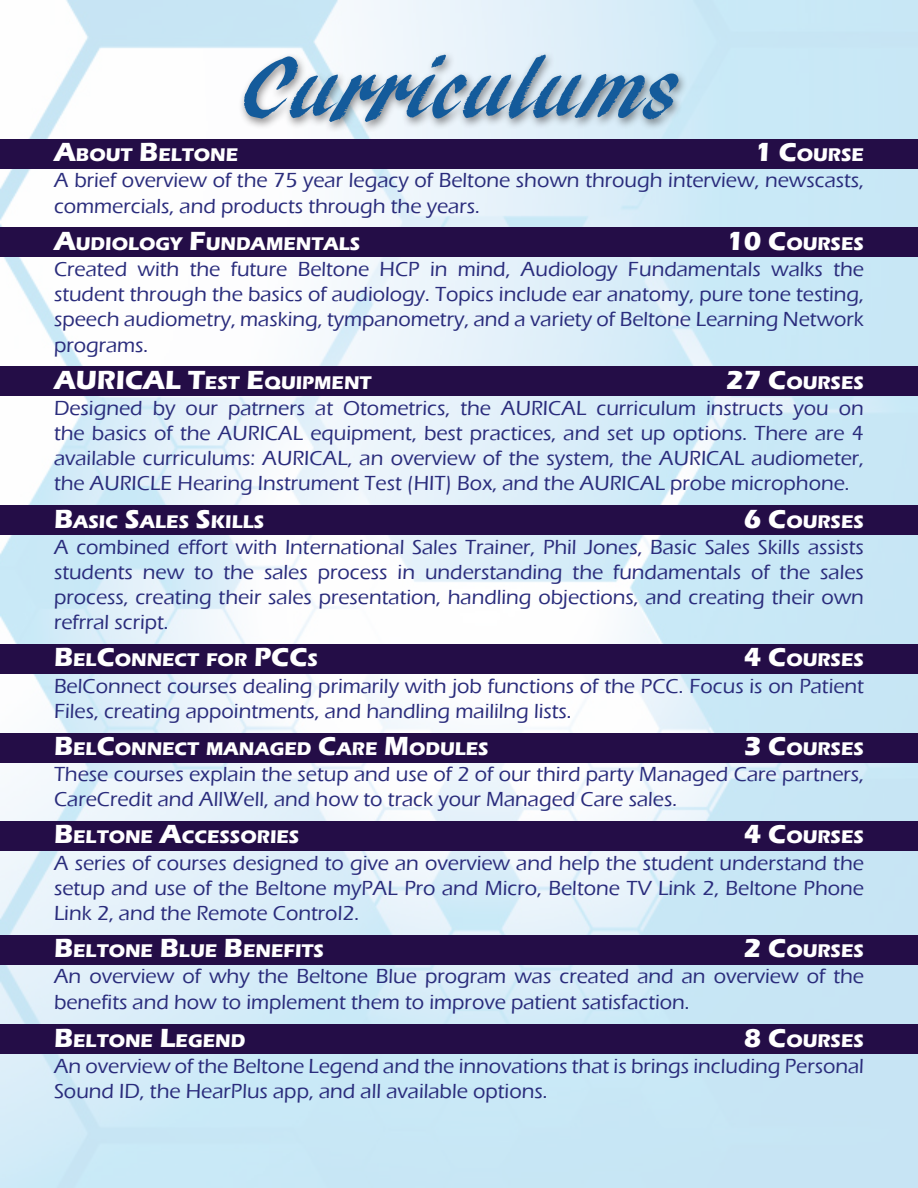
<style>
.page{position:relative;width:918px;height:1188px;background:#fff}
.page>*{position:absolute;margin:0;border:0;box-sizing:border-box;transform-origin:0 0}
.t1{font:90px "ARBLANCA";color:#145b9b}
.t2{font:500 21px/25.2px "Eras ITC";color:#2a2c7c}
.t3{font:700 18.9px "Eras ITC";color:#fff}
.s1{font-size:27px}
</style>
<div class="page">
<img style="left:0;top:0;width:918px;height:1188px">
<div style="left:238px;top:50px;width:451px;height:83px;background:#231f20;opacity:.51"></div>
<div style="left:0;top:228px;width:918px;height:29px;background:#240d47"></div>
<div style="left:0;top:367px;width:918px;height:29px;background:#240d47"></div>
<div style="left:0;top:505px;width:918px;height:30px;background:#240d47"></div>
<div style="left:0;top:644px;width:918px;height:30px;background:#240d47"></div>
<div style="left:0;top:733px;width:918px;height:29px;background:#240d47"></div>
<div style="left:0;top:821px;width:918px;height:30px;background:#240d47"></div>
<div style="left:0;top:935px;width:918px;height:29px;background:#240d47"></div>
<div style="left:0;top:1025px;width:918px;height:29px;background:#240d47"></div>
<svg style="left:917px;top:405px;width:1px;height:29px"></svg>
<div style="left:0;top:139px;width:918px;height:30px;background:#240d47"></div>
<p class="t1" style="left:241px;top:38px;width:438px">Curriculums</p>
<p class="t3" style="left:54px;top:144px;width:186px"><span class="s1">A</span>BOUT <span class="s1">B</span>ELTONE</p>
<p class="t3" style="left:754px;top:144px;width:111px"><span class="s1">1 C</span>OURSE</p>
<p class="t2" style="left:54px;top:168px;width:812px">A brief overview of the 75 year legacy of Beltone shown through interview, newscasts, commercials, and products through the years.</p>
<p class="t3" style="left:54px;top:233px;width:306px"><span class="s1">A</span>UDIOLOGY <span class="s1">F</span>UNDAMENTALS</p>
<p class="t3" style="left:726px;top:233px;width:138px"><span class="s1">10 C</span>OURSES</p>
<p class="t2" style="left:54px;top:257px;width:812px;text-align:justify">Created with the future Beltone HCP in mind, Audiology Fundamentals walks the student through the basics of audiology. Topics include ear anatomy, pure tone testing, speech audiometry, masking, tympanometry, and a variety of Beltone Learning Network programs.</p>
<p class="t3" style="left:54px;top:372px;width:319px"><span class="s1">AURICAL T</span>EST <span class="s1">E</span>QUIPMENT</p>
<p class="t3" style="left:726px;top:372px;width:138px"><span class="s1">27 C</span>OURSES</p>
<p class="t2" style="left:54px;top:396px;width:812px;text-align:justify">Designed by our patrners at Otometrics, the AURICAL curriculum instructs you on the basics of the AURICAL equipment, best practices, and set up options. There are 4 available curriculums: AURICAL, an overview of the system, the AURICAL audiometer, the AURICLE Hearing Instrument Test (HIT) Box, and the AURICAL probe microphone.</p>
<p class="t3" style="left:54px;top:510px;width:210px"><span class="s1">B</span>AS IC <span class="s1">S</span>ALES <span class="s1">S</span>KILLS</p>
<p class="t3" style="left:744px;top:510px;width:120px"><span class="s1">6 C</span>OURSES</p>
<p class="t2" style="left:54px;top:534px;width:811px;text-align:justify">A combined effort with International Sales Trainer, Phil Jones, Basic Sales Skills assists students new to the sales process in understanding the fundamentals of the sales process, creating their sales presentation, handling objections, and creating their own refrral script.</p>
<p class="t3" style="left:54px;top:649px;width:264px"><span class="s1">B</span>EL<span class="s1">C</span>ONNECT FOR <span class="s1">PCC</span>S</p>
<p class="t3" style="left:744px;top:649px;width:120px"><span class="s1">4 C</span>OURSES</p>
<p class="t2" style="left:54px;top:673px;width:811px">BelConnect courses dealing primarily with job functions of the PCC. Focus is on Patient<br>Files, creating appointments, and handling maililng lists.</p>
<p class="t3" style="left:54px;top:738px;width:435px"><span class="s1">B</span>EL<span class="s1">C</span>ONNECT MANAGED <span class="s1">C</span>ARE <span class="s1">M</span>ODULES</p>
<p class="t3" style="left:744px;top:738px;width:120px"><span class="s1">3 C</span>OURSES</p>
<p class="t2" style="left:54px;top:762px;width:811px">These courses explain the setup and use of 2 of our third party Managed Care partners,<br>CareCredit and AllWell, and how to track your Managed Care sales.</p>
<p class="t3" style="left:54px;top:826px;width:245px"><span class="s1">B</span>ELTONE <span class="s1">A</span>CCESSORIES</p>
<p class="t3" style="left:744px;top:826px;width:120px"><span class="s1">4 C</span>OURSES</p>
<p class="t2" style="left:54px;top:850px;width:811px;text-align:justify">A series of courses designed to give an overview and help the student understand the setup and use of the Beltone myPAL Pro and Micro, Beltone TV Link 2, Beltone Phone Link 2, and the Remote Control2.</p>
<p class="t3" style="left:54px;top:940px;width:270px"><span class="s1">B</span>ELTONE <span class="s1">B</span>LUE <span class="s1">B</span>ENEFITS</p>
<p class="t3" style="left:744px;top:940px;width:120px"><span class="s1">2 C</span>OURSES</p>
<p class="t2" style="left:54px;top:964px;width:812px">An overview of why the Beltone Blue program was created and an overview of the benefits and how to implement them to improve patient satisfaction.</p>
<p class="t3" style="left:54px;top:1030px;width:193px"><span class="s1">B</span>ELTONE <span class="s1">L</span>EGEND</p>
<p class="t3" style="left:744px;top:1030px;width:120px"><span class="s1">8 C</span>OURSES</p>
<p class="t2" style="left:54px;top:1054px;width:811px">An overview of the Beltone Legend and the innovations that is brings including Personal<br>Sound ID, the HearPlus app, and all available options.</p>
</div>
